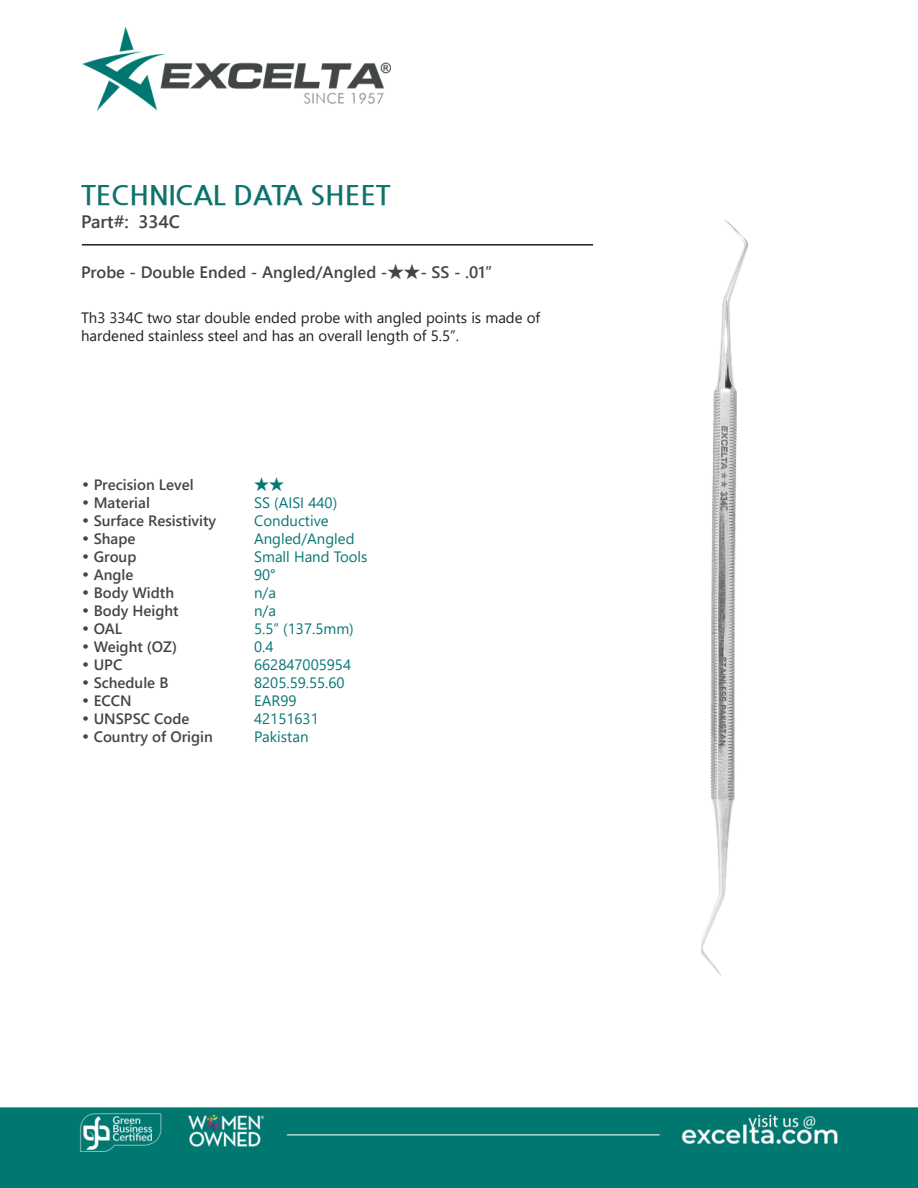
<style>
.page{position:relative;width:918px;height:1188px;background:#fff}
.page>*{position:absolute;margin:0;border:0;box-sizing:border-box;transform-origin:0 0}
.t1{font:700 27px "Nanum Gothic";color:#0d746d}
.t2{font:700 18px "Yu Gothic UI";color:#424546}
.t3{font:700 16.5px "Yu Gothic UI";color:#424546}
.t4{font:700 15px "Yu Gothic UI";color:#424546}
.t5{font:15px "Yu Gothic UI";color:#087875}
.t6{font:15px/18px "Yu Gothic UI";color:#221f1f}
.s1{font-family:"Century Gothic";font-weight:400}
</style>
<div class="page">
<img style="left:0;top:26px;width:918px;height:1162px">
<hr style="left:82px;top:244px;width:511px;height:2px;background:#221f1f">
<img style="left:702px;top:220px;width:45px;height:756px">
<h1 class="t1" style="left:81px;top:179px;width:311px">TECHNICAL DATA SHEET</h1>
<p class="t2" style="left:81px;top:215px;width:101px">Part#: 334C</p>
<p class="t3" style="left:81px;top:262px;width:413px">Probe - Double Ended - Angled/Angled -★★- SS - .01”</p>
<p class="t6" style="left:81px;top:306px;width:461px">Th3 334C two star double ended probe with angled points is made of hardened stainless steel and has an overall length of 5.5”.</p>
<p class="t4" style="left:81px;top:479px;width:114px"><span class="s1">•</span> Precision Level</p>
<p class="t5" style="left:254px;top:471px;width:31px">★★</p>
<p class="t4" style="left:81px;top:497px;width:70px"><span class="s1">•</span> Material</p>
<p class="t5" style="left:254px;top:489px;width:85px">SS (AISI 440)</p>
<p class="t4" style="left:81px;top:515px;width:137px"><span class="s1">•</span> Surface Resistivity</p>
<p class="t5" style="left:254px;top:507px;width:76px">Conductive</p>
<p class="t4" style="left:81px;top:533px;width:56px"><span class="s1">•</span> Shape</p>
<p class="t5" style="left:254px;top:525px;width:102px">Angled/Angled</p>
<p class="t4" style="left:81px;top:551px;width:57px"><span class="s1">•</span> Group</p>
<p class="t5" style="left:254px;top:543px;width:115px">Small Hand Tools</p>
<p class="t4" style="left:81px;top:569px;width:54px"><span class="s1">•</span> Angle</p>
<p class="t5" style="left:254px;top:561px;width:23px">90°</p>
<p class="t4" style="left:81px;top:587px;width:95px"><span class="s1">•</span> Body Width</p>
<p class="t5" style="left:254px;top:579px;width:23px">n/a</p>
<p class="t4" style="left:81px;top:605px;width:99px"><span class="s1">•</span> Body Height</p>
<p class="t5" style="left:254px;top:597px;width:23px">n/a</p>
<p class="t4" style="left:81px;top:623px;width:43px"><span class="s1">•</span> OAL</p>
<p class="t5" style="left:254px;top:615px;width:101px">5.5” (137.5mm)</p>
<p class="t4" style="left:81px;top:641px;width:98px"><span class="s1">•</span> Weight (OZ)</p>
<p class="t5" style="left:254px;top:638px;width:21px">0.4</p>
<p class="t4" style="left:81px;top:659px;width:43px"><span class="s1">•</span> UPC</p>
<p class="t5" style="left:254px;top:656px;width:99px">662847005954</p>
<p class="t4" style="left:81px;top:677px;width:89px"><span class="s1">•</span> Schedule B</p>
<p class="t5" style="left:254px;top:674px;width:92px">8205.59.55.60</p>
<p class="t4" style="left:81px;top:695px;width:52px"><span class="s1">•</span> ECCN</p>
<p class="t5" style="left:254px;top:692px;width:44px">EAR99</p>
<p class="t4" style="left:81px;top:713px;width:110px"><span class="s1">•</span> UNSPSC Code</p>
<p class="t5" style="left:254px;top:710px;width:66px">42151631</p>
<p class="t4" style="left:81px;top:731px;width:133px"><span class="s1">•</span> Country of Origin</p>
<p class="t5" style="left:254px;top:723px;width:56px">Pakistan</p>
</div>
